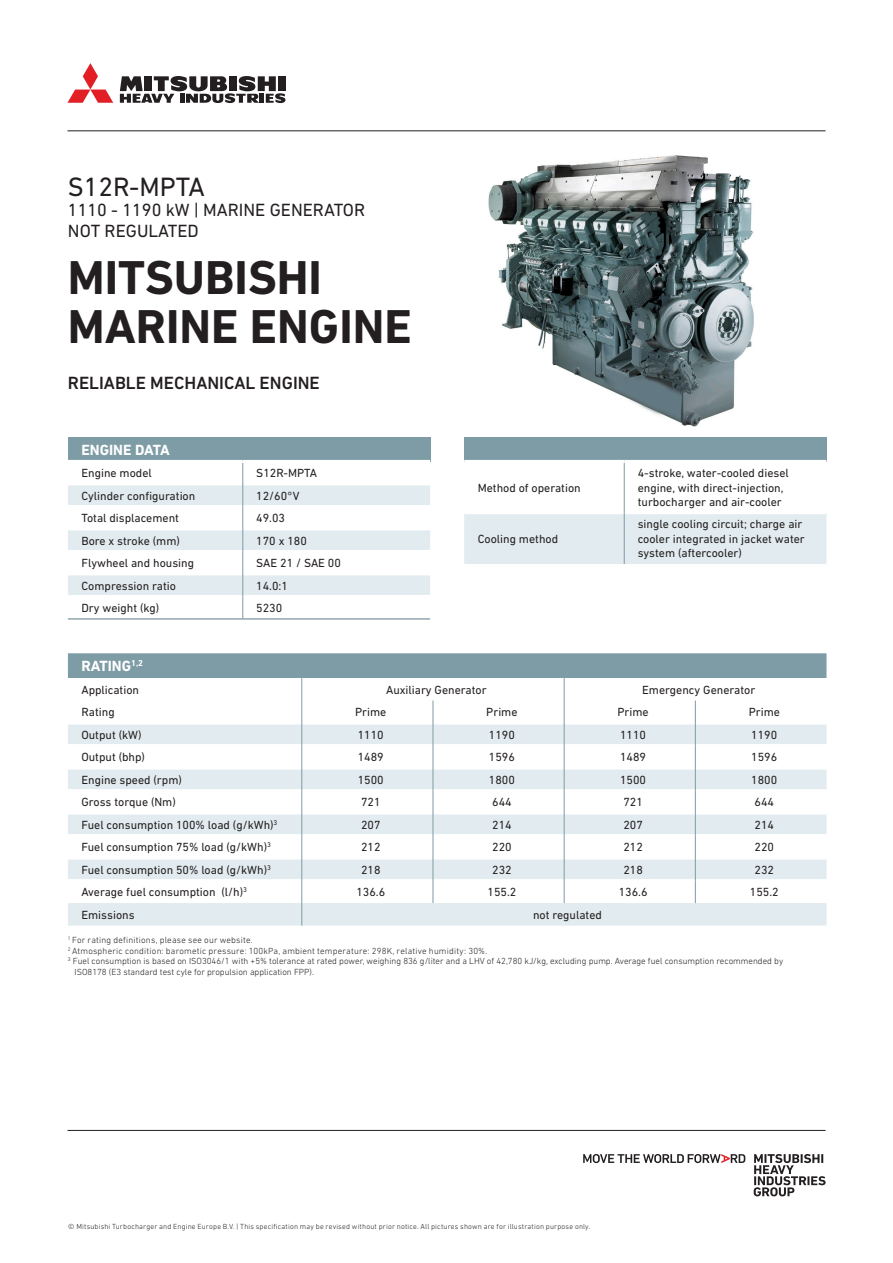
<style>
.page{position:relative;width:893px;height:1263px;background:#fff}
.page>*{position:absolute;margin:0;border:0;box-sizing:border-box;transform-origin:0 0}
.Title_Black{font:700 48.3px "DIN Next LT Pro";color:#231f20}
.Title_Black-2{font:27px "DIN Next LT Pro";color:#231f20}
.Title_Black-3{font:18px "DIN Next LT Pro";color:#231f20}
.t1{font:500 18px "DIN Next LT Pro";color:#231f20}
.t2{font:700 15px "DIN Next LT Pro";color:#fff}
.t3{font:12px/14.4px "DIN Next LT Pro";color:#231f20}
.Paragraph{font:300 9px "DIN Next LT Pro";color:#231f20}
.Paragraph-2{font:300 9px "DIN Next LT Pro";letter-spacing:.02em;color:#231f20}
.t4{font:300 7.5px "DIN Next LT Pro";letter-spacing:.02em;color:#231f20}
</style>
<div class="page">
<svg style="left:68px;top:653px;width:758px;height:272px"></svg>
<div style="left:464px;top:437px;width:362px;height:24px;background:#7e9ca5"></div>
<div style="left:464px;top:514px;width:362px;height:50px;background:#e2ebef"></div>
<hr style="left:464px;top:460px;width:160px;height:3px;background:#fff">
<hr style="left:624px;top:460px;width:202px;height:3px;background:#fff">
<hr style="left:624px;top:463px;width:1px;height:50px;background:#7e9ca5">
<hr style="left:624px;top:513px;width:1px;height:51px;background:#7e9ca5">
<div style="left:68px;top:437px;width:362px;height:24px;background:#7e9ca5"></div>
<hr style="left:68px;top:460px;width:175px;height:3px;background:#fff">
<hr style="left:243px;top:460px;width:187px;height:3px;background:#fff">
<svg style="left:68px;top:463px;width:362px;height:155px"></svg>
<hr style="left:68px;top:618px;width:175px;height:1px;background:#5b7885">
<hr style="left:243px;top:618px;width:187px;height:1px;background:#5b7885">
<hr style="left:68px;top:130px;width:758px;height:1px;background:#231f20">
<hr style="left:68px;top:1130px;width:758px;height:1px;background:#231f20">
<svg style="left:120px;top:76px;width:165px;height:27px"></svg>
<svg style="left:67px;top:63px;width:46px;height:40px"></svg>
<svg style="left:754px;top:1154px;width:72px;height:42px"></svg>
<svg style="left:583px;top:1154px;width:162px;height:9px"></svg>
<img style="left:488px;top:155px;width:266px;height:272px">
<p class="Title_Black-2" style="left:68px;top:172px;width:138px">S12R-MPTA</p>
<p class="Title_Black-3" style="left:68px;top:200px;width:299px">1110 - 1190 kW | MARINE GENERATOR</p>
<p class="Title_Black-3" style="left:68px;top:221px;width:132px">NOT REGULATED</p>
<p class="Title_Black" style="left:68px;top:249px;width:256px">MITSUBISHI</p>
<p class="Title_Black" style="left:68px;top:298px;width:345px">MARINE ENGINE</p>
<p class="t1" style="left:68px;top:372px;width:253px">RELIABLE MECHANICAL ENGINE</p>
<p class="t2" style="left:81px;top:441px;width:90px">ENGINE DATA</p>
<p class="t3" style="left:81px;top:466px;width:72px">Engine model</p>
<p class="t3" style="left:256px;top:466px;width:62px">S12R-MPTA</p>
<p class="t3" style="left:81px;top:488px;width:115px">Cylinder configuration</p>
<p class="t3" style="left:256px;top:488px;width:45px">12/60°V</p>
<p class="t3" style="left:81px;top:511px;width:99px">Total displacement</p>
<p class="t3" style="left:256px;top:511px;width:30px">49.03</p>
<p class="t3" style="left:81px;top:533px;width:100px">Bore x stroke (mm)</p>
<p class="t3" style="left:256px;top:533px;width:52px">170 x 180</p>
<p class="t3" style="left:81px;top:556px;width:114px">Flywheel and housing</p>
<p class="t3" style="left:256px;top:556px;width:86px">SAE 21 / SAE 00</p>
<p class="t3" style="left:81px;top:578px;width:96px">Compression ratio</p>
<p class="t3" style="left:256px;top:578px;width:33px">14.0:1</p>
<p class="t3" style="left:81px;top:601px;width:79px">Dry weight (kg)</p>
<p class="t3" style="left:256px;top:601px;width:28px">5230</p>
<p class="t3" style="left:478px;top:480px;width:105px">Method of operation</p>
<p class="t3" style="left:478px;top:531px;width:82px">Cooling method</p>
<p class="t3" style="left:638px;top:466px;width:153px">4-stroke, water-cooled diesel engine, with direct-injection, turbocharger and air-cooler</p>
<p class="t3" style="left:638px;top:517px;width:169px">single cooling circuit; charge air cooler integrated in jacket water system (aftercooler)</p>
<p class="t2" style="left:81px;top:657px;width:63px">RATING<sup>1,2</sup></p>
<p class="t3" style="left:81px;top:682px;width:59px">Application</p>
<p class="t3" style="left:386px;top:682px;width:102px">Auxiliary Generator</p>
<p class="t3" style="left:642px;top:682px;width:115px">Emergency Generator</p>
<p class="t3" style="left:81px;top:705px;width:35px">Rating</p>
<p class="t3" style="left:355px;top:705px;width:33px">Prime</p>
<p class="t3" style="left:486px;top:705px;width:33px">Prime</p>
<p class="t3" style="left:617px;top:705px;width:33px">Prime</p>
<p class="t3" style="left:749px;top:705px;width:33px">Prime</p>
<p class="t3" style="left:81px;top:727px;width:62px">Output (kW)</p>
<p class="t3" style="left:358px;top:727px;width:28px">1110</p>
<p class="t3" style="left:489px;top:727px;width:28px">1190</p>
<p class="t3" style="left:620px;top:727px;width:28px">1110</p>
<p class="t3" style="left:751px;top:727px;width:28px">1190</p>
<p class="t3" style="left:81px;top:750px;width:65px">Output (bhp)</p>
<p class="t3" style="left:358px;top:750px;width:28px">1489</p>
<p class="t3" style="left:489px;top:750px;width:28px">1596</p>
<p class="t3" style="left:620px;top:750px;width:28px">1489</p>
<p class="t3" style="left:751px;top:750px;width:28px">1596</p>
<p class="t3" style="left:81px;top:772px;width:102px">Engine speed (rpm)</p>
<p class="t3" style="left:358px;top:772px;width:28px">1500</p>
<p class="t3" style="left:489px;top:772px;width:28px">1800</p>
<p class="t3" style="left:620px;top:772px;width:28px">1500</p>
<p class="t3" style="left:751px;top:772px;width:28px">1800</p>
<p class="t3" style="left:81px;top:795px;width:96px">Gross torque (Nm)</p>
<p class="t3" style="left:361px;top:795px;width:21px">721</p>
<p class="t3" style="left:492px;top:795px;width:21px">644</p>
<p class="t3" style="left:623px;top:795px;width:21px">721</p>
<p class="t3" style="left:754px;top:795px;width:21px">644</p>
<p class="t3" style="left:81px;top:817px;width:198px">Fuel consumption 100% load (g/kWh)<sup>3</sup></p>
<p class="t3" style="left:361px;top:817px;width:21px">207</p>
<p class="t3" style="left:492px;top:817px;width:21px">214</p>
<p class="t3" style="left:623px;top:817px;width:21px">207</p>
<p class="t3" style="left:754px;top:817px;width:21px">214</p>
<p class="t3" style="left:81px;top:840px;width:191px">Fuel consumption 75% load (g/kWh)<sup>3</sup></p>
<p class="t3" style="left:361px;top:840px;width:21px">212</p>
<p class="t3" style="left:492px;top:840px;width:21px">220</p>
<p class="t3" style="left:623px;top:840px;width:21px">212</p>
<p class="t3" style="left:754px;top:840px;width:21px">220</p>
<p class="t3" style="left:81px;top:862px;width:191px">Fuel consumption 50% load (g/kWh)<sup>3</sup></p>
<p class="t3" style="left:361px;top:862px;width:21px">218</p>
<p class="t3" style="left:492px;top:862px;width:21px">232</p>
<p class="t3" style="left:623px;top:862px;width:21px">218</p>
<p class="t3" style="left:754px;top:862px;width:21px">232</p>
<p class="t3" style="left:81px;top:885px;width:167px">Average fuel consumption (l/h)<sup>3</sup></p>
<p class="t3" style="left:356px;top:885px;width:30px">136.6</p>
<p class="t3" style="left:487px;top:885px;width:30px">155.2</p>
<p class="t3" style="left:619px;top:885px;width:30px">136.6</p>
<p class="t3" style="left:750px;top:885px;width:30px">155.2</p>
<p class="t3" style="left:81px;top:907px;width:55px">Emissions</p>
<p class="t3" style="left:533px;top:907px;width:70px">not regulated</p>
<p class="Paragraph-2" style="left:68px;top:934px;width:186px"><sup>1</sup> For rating definitions, please see our website.</p>
<p class="Paragraph-2" style="left:68px;top:945px;width:421px"><sup>2</sup> Atmospheric condition: barometic pressure: 100kPa, ambient temperature: 298K, relative humidity: 30%.</p>
<p class="Paragraph" style="left:68px;top:956px;width:717px"><sup>3</sup> Fuel consumption is based on ISO3046/1 with +5% tolerance at rated power, weighing 836 g/liter and a LHV of 42,780 kJ/kg, excluding pump. Average fuel consumption recommended by</p>
<p class="Paragraph" style="left:75px;top:967px;width:241px">ISO8178 (E3 standard test cyle for propulsion application FPP).</p>
<p class="t4" style="left:68px;top:1222px;width:524px">© Mitsubishi Turbocharger and Engine Europe B.V. | This specification may be revised without prior notice. All pictures shown are for illustration purpose only.</p>
</div>
